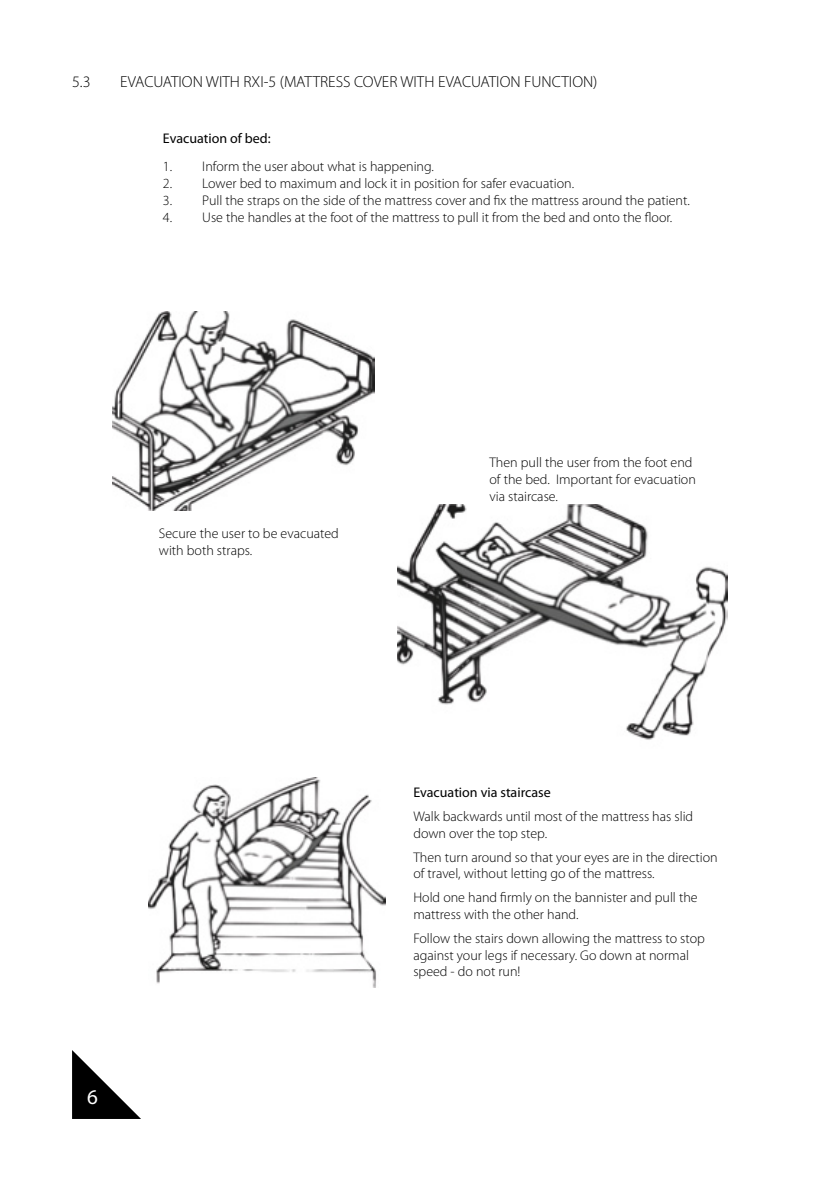
<style>
.page{position:relative;width:840px;height:1191px;background:#fff}
.page>*{position:absolute;margin:0;border:0;box-sizing:border-box;transform-origin:0 0}
.t1{font:21px "Myriad Pro";color:#fff}
.t2{font:300 16px "Myriad Pro";color:#000}
.t3{font:300 14px/16.8px "Myriad Pro";color:#000}
.t4{font:14px "Myriad Pro";color:#000}
</style>
<div class="page">
<svg style="left:72px;top:1050px;width:69px;height:69px"></svg>
<img style="left:112px;top:312px;width:262px;height:199px">
<img style="left:148px;top:777px;width:237px;height:210px">
<img style="left:397px;top:505px;width:330px;height:235px">
<p class="t2" style="left:72px;top:75px;width:20px">5.3</p>
<p class="t2" style="left:120px;top:75px;width:478px">EVACUATION WITH RXI-5 (MATTRESS COVER WITH EVACUATION FUNCTION)</p>
<p class="t4" style="left:163px;top:133px;width:109px">Evacuation of bed:</p>
<p class="t3" style="left:163px;top:159px;width:272px">1. Inform the user about what is happening.</p>
<p class="t3" style="left:163px;top:176px;width:412px">2. Lower bed to maximum and lock it in position for safer evacuation.</p>
<p class="t3" style="left:163px;top:193px;width:528px">3. Pull the straps on the side of the mattress cover and fix the mattress around the patient.</p>
<p class="t3" style="left:163px;top:210px;width:510px">4. Use the handles at the foot of the mattress to pull it from the bed and onto the floor.</p>
<p class="t3" style="left:159px;top:526px;width:181px">Secure the user to be evacuated with both straps.</p>
<p class="t3" style="left:489px;top:455px;width:208px">Then pull the user from the foot end of the bed. Important for evacuation via staircase.</p>
<h1 class="t1" style="left:87px;top:1088px;width:12px">6</h1>
<p class="t4" style="left:413px;top:787px;width:139px">Evacuation via staircase</p>
<p class="t3" style="left:413px;top:809px;width:281px">Walk backwards until most of the mattress has slid down over the top step.</p>
<p class="t3" style="left:413px;top:849px;width:305px">Then turn around so that your eyes are in the direction of travel, without letting go of the mattress.</p>
<p class="t3" style="left:413px;top:890px;width:285px">Hold one hand firmly on the bannister and pull the mattress with the other hand.</p>
<p class="t3" style="left:413px;top:931px;width:293px">Follow the stairs down allowing the mattress to stop against your legs if necessary. Go down at normal speed - do not run!</p>
</div>
